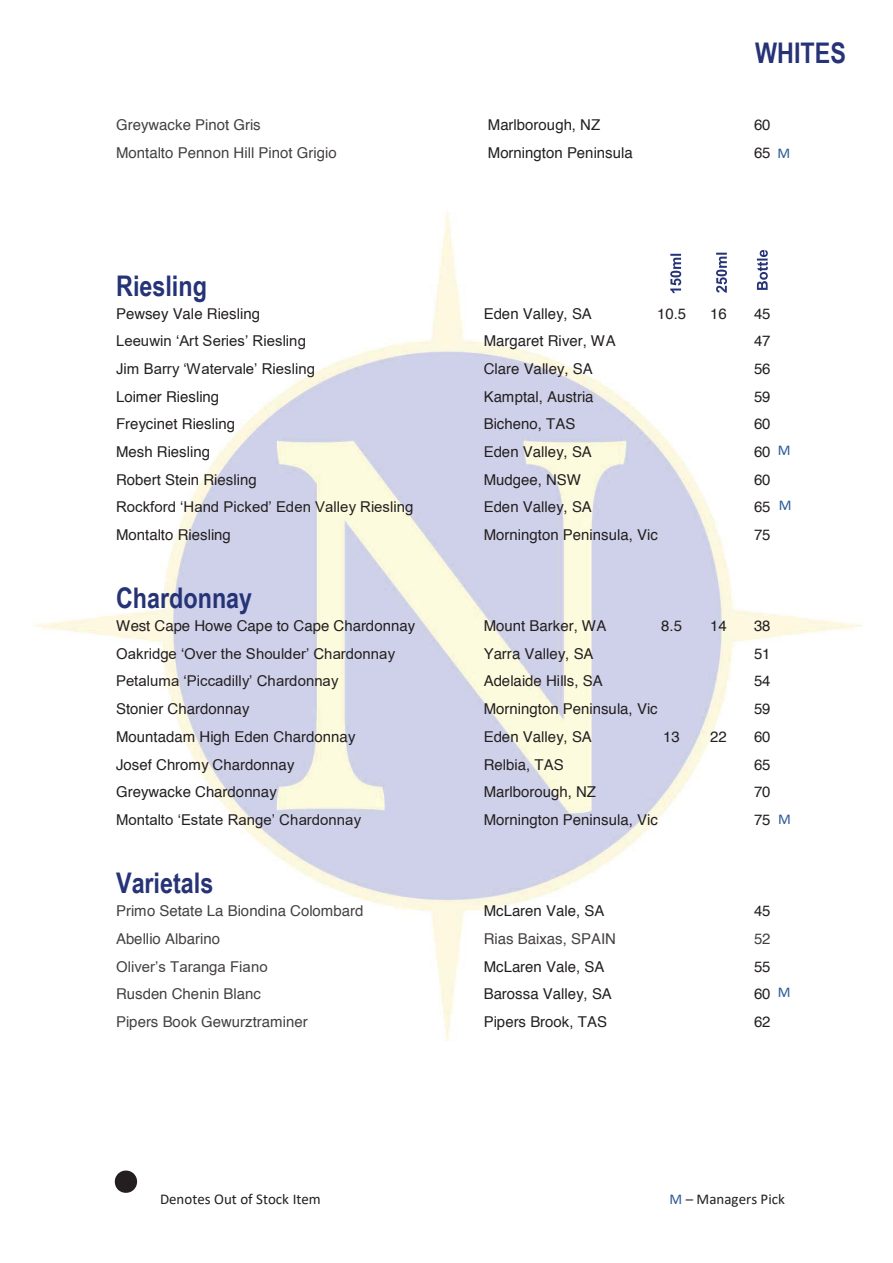
<style>
.page{position:relative;width:893px;height:1263px;background:#fff}
.page>*{position:absolute;margin:0;border:0;box-sizing:border-box;transform-origin:0 0}
.t1{font:700 28.5px "Arial Narrow";color:#263377}
.t2{font:15px "Helvetica";color:#231f20}
.t3{font:15px "Arial";color:#231f20}
.t4{font:15px "Helvetica";color:#444041}
.t5{font:15px "Calibri";color:#231f20}
.t6{font:15px "Arial";color:#444041}
.t7{font:15px "Calibri";color:#2b5998}
.s1{font-size:72px}
.s2{color:#2b5998}
</style>
<div class="page">
<img style="left:33px;top:212px;width:829px;height:829px">
<img style="left:754px;top:226px;width:25px;height:88px">
<svg style="left:757px;top:250px;width:11px;height:40px"></svg>
<img style="left:667px;top:229px;width:25px;height:89px">
<svg style="left:670px;top:254px;width:11px;height:39px"></svg>
<img style="left:713px;top:228px;width:25px;height:89px">
<svg style="left:716px;top:253px;width:11px;height:40px"></svg>
<h1 class="t1" style="left:755px;top:42px;width:92px">WHITES</h1>
<p class="t4" style="left:116px;top:119px;width:146px">Greywacke Pinot Gris</p>
<p class="t2" style="left:488px;top:119px;width:114px">Marlborough, NZ</p>
<p class="t2" style="left:754px;top:119px;width:18px">60</p>
<p class="t4" style="left:116px;top:147px;width:222px">Montalto Pennon Hill Pinot Grigio</p>
<p class="t2" style="left:488px;top:147px;width:146px">Mornington Peninsula</p>
<p class="t2" style="left:754px;top:147px;width:18px">65</p>
<p class="t7" style="left:777px;top:142px;width:14px">M</p>
<h1 class="t1" style="left:116px;top:275px;width:92px">Riesling</h1>
<p class="t2" style="left:116px;top:308px;width:145px">Pewsey Vale Riesling</p>
<p class="t2" style="left:484px;top:308px;width:110px">Eden Valley, SA</p>
<p class="t2" style="left:657px;top:308px;width:30px">10.5</p>
<p class="t2" style="left:710px;top:308px;width:18px">16</p>
<p class="t2" style="left:754px;top:308px;width:18px">45</p>
<p class="t3" style="left:116px;top:335px;width:191px">Leeuwin ‘Art Series’ Riesling</p>
<p class="t2" style="left:484px;top:335px;width:133px">Margaret River, WA</p>
<p class="t2" style="left:754px;top:335px;width:18px">47</p>
<p class="t3" style="left:116px;top:363px;width:201px">Jim Barry ‘Watervale’ Riesling</p>
<p class="t2" style="left:484px;top:363px;width:111px">Clare Valley, SA</p>
<p class="t2" style="left:754px;top:363px;width:18px">56</p>
<p class="t2" style="left:116px;top:391px;width:105px">Loimer Riesling</p>
<p class="t2" style="left:484px;top:391px;width:111px">Kamptal, Austria</p>
<p class="t2" style="left:754px;top:391px;width:18px">59</p>
<p class="t2" style="left:116px;top:418px;width:120px">Freycinet Riesling</p>
<p class="t2" style="left:484px;top:418px;width:93px">Bicheno, TAS</p>
<p class="t2" style="left:754px;top:418px;width:18px">60</p>
<p class="t2" style="left:116px;top:446px;width:95px">Mesh Riesling</p>
<p class="t2" style="left:484px;top:446px;width:110px">Eden Valley, SA</p>
<p class="t2" style="left:754px;top:446px;width:18px">60</p>
<p class="t2" style="left:116px;top:474px;width:142px">Robert Stein Riesling</p>
<p class="t2" style="left:484px;top:474px;width:99px">Mudgee, NSW</p>
<p class="t2" style="left:754px;top:474px;width:18px">60</p>
<p class="t3" style="left:116px;top:501px;width:299px">Rockford ‘Hand Picked’ Eden Valley Riesling</p>
<p class="t2" style="left:484px;top:501px;width:110px">Eden Valley, SA</p>
<p class="t2" style="left:754px;top:501px;width:18px">65</p>
<p class="t2" style="left:116px;top:529px;width:116px">Montalto Riesling</p>
<p class="t2" style="left:484px;top:529px;width:176px">Mornington Peninsula, Vic</p>
<p class="t2" style="left:754px;top:529px;width:18px">75</p>
<p class="t7" style="left:778px;top:440px;width:14px">M</p>
<p class="t7" style="left:779px;top:495px;width:14px">M</p>
<h1 class="t1" style="left:116px;top:587px;width:138px">Chardonnay</h1>
<p class="t2" style="left:116px;top:620px;width:301px">West Cape Howe Cape to Cape Chardonnay</p>
<p class="t2" style="left:484px;top:620px;width:124px">Mount Barker, WA</p>
<p class="t2" style="left:661px;top:620px;width:22px">8.5</p>
<p class="t2" style="left:710px;top:620px;width:18px">14</p>
<p class="t2" style="left:754px;top:620px;width:18px">38</p>
<p class="t3" style="left:116px;top:648px;width:281px">Oakridge ‘Over the Shoulder’ Chardonnay</p>
<p class="t2" style="left:484px;top:648px;width:111px">Yarra Valley, SA</p>
<p class="t2" style="left:754px;top:648px;width:18px">51</p>
<p class="t3" style="left:116px;top:675px;width:224px">Petaluma ‘Piccadilly’ Chardonnay</p>
<p class="t2" style="left:484px;top:675px;width:120px">Adelaide Hills, SA</p>
<p class="t2" style="left:754px;top:675px;width:18px">54</p>
<p class="t2" style="left:116px;top:703px;width:135px">Stonier Chardonnay</p>
<p class="t2" style="left:484px;top:703px;width:175px">Mornington Peninsula, Vic</p>
<p class="t2" style="left:754px;top:703px;width:18px">59</p>
<p class="t2" style="left:116px;top:731px;width:241px">Mountadam High Eden Chardonnay</p>
<p class="t2" style="left:484px;top:731px;width:110px">Eden Valley, SA</p>
<p class="t2" style="left:663px;top:731px;width:18px">13</p>
<p class="t2" style="left:710px;top:731px;width:18px">22</p>
<p class="t2" style="left:754px;top:731px;width:18px">60</p>
<p class="t2" style="left:116px;top:759px;width:180px">Josef Chromy Chardonnay</p>
<p class="t2" style="left:484px;top:759px;width:81px">Relbia, TAS</p>
<p class="t2" style="left:754px;top:759px;width:18px">65</p>
<p class="t2" style="left:116px;top:786px;width:162px">Greywacke Chardonnay</p>
<p class="t2" style="left:484px;top:786px;width:114px">Marlborough, NZ</p>
<p class="t2" style="left:754px;top:786px;width:18px">70</p>
<p class="t3" style="left:116px;top:814px;width:247px">Montalto ‘Estate Range’ Chardonnay</p>
<p class="t2" style="left:484px;top:814px;width:176px">Mornington Peninsula, Vic</p>
<p class="t2" style="left:754px;top:814px;width:18px">75</p>
<p class="t7" style="left:778px;top:809px;width:14px">M</p>
<h1 class="t1" style="left:116px;top:872px;width:99px">Varietals</h1>
<p class="t4" style="left:116px;top:905px;width:249px">Primo Setate La Biondina Colombard</p>
<p class="t2" style="left:484px;top:905px;width:122px">McLaren Vale, SA</p>
<p class="t2" style="left:754px;top:905px;width:18px">45</p>
<p class="t4" style="left:116px;top:933px;width:105px">Abellio Albarino</p>
<p class="t4" style="left:484px;top:933px;width:134px">Rias Baixas, SPAIN</p>
<p class="t4" style="left:754px;top:933px;width:18px">52</p>
<p class="t6" style="left:116px;top:961px;width:153px">Oliver’s Taranga Fiano</p>
<p class="t2" style="left:484px;top:961px;width:122px">McLaren Vale, SA</p>
<p class="t2" style="left:754px;top:961px;width:18px">55</p>
<p class="t4" style="left:116px;top:988px;width:146px">Rusden Chenin Blanc</p>
<p class="t2" style="left:484px;top:988px;width:130px">Barossa Valley, SA</p>
<p class="t2" style="left:754px;top:988px;width:18px">60</p>
<p class="t4" style="left:116px;top:1016px;width:193px">Pipers Book Gewurztraminer</p>
<p class="t2" style="left:484px;top:1016px;width:125px">Pipers Brook, TAS</p>
<p class="t2" style="left:754px;top:1016px;width:18px">62</p>
<p class="t7" style="left:778px;top:982px;width:14px">M</p>
<p class="t5" style="left:108px;top:1189px;width:214px"><span class="s1">•</span> Denotes Out of Stock Item</p>
<p class="t5" style="left:670px;top:1189px;width:117px"><span class="s2">M</span> – Managers Pick</p>
</div>
